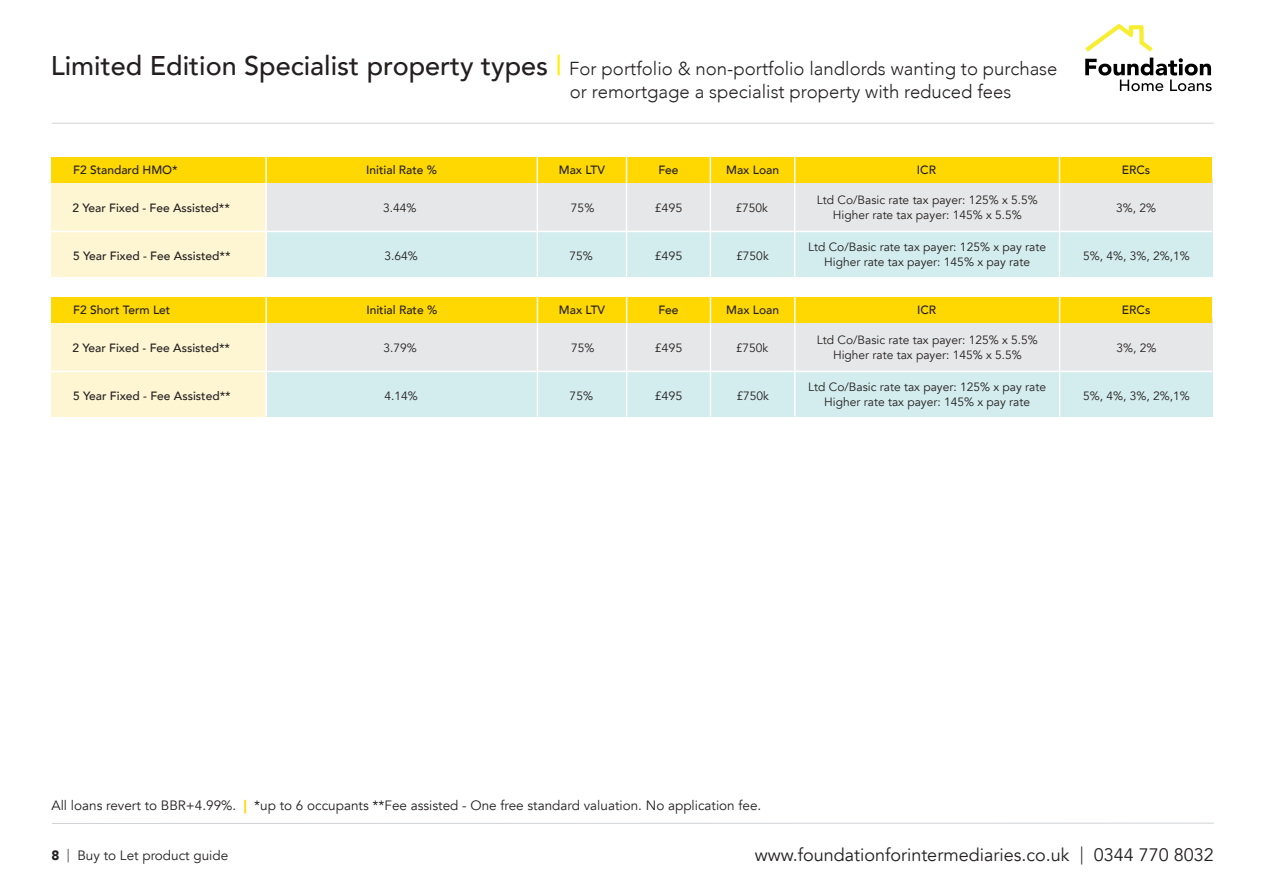
<style>
.page{position:relative;width:1263px;height:893px;background:#fff}
.page>*{position:absolute;margin:0;border:0;box-sizing:border-box;transform-origin:0 0}
.t1{font:300 18.75px/22.5px "Avenir";color:#231f20}
.t2{font:18px "Avenir";color:#231f20}
.t3{font:13.5px "Avenir";color:#231f20}
.t4{font:900 13.5px "Avenir";color:#231f20}
.t5{font:12px/15px "Avenir";color:#231f20;text-align:center}
.t6{font:500 12px "Avenir";color:#231f20}
.t7{font:12px "Avenir";color:#231f20;scale:1.05 1}
.s1{font-weight:500;font-size:27px}
.s2{font-weight:500;font-size:27px;color:#fff101}
.s3{font-weight:900;color:#ffd801}
.s4{font-weight:300}
</style>
<div class="page">
<svg style="left:1085px;top:58px;width:127px;height:33px"></svg>
<svg style="left:1085px;top:24px;width:68px;height:28px"></svg>
<hr style="left:52px;top:123px;width:1162px;height:1px;background:#d1d2d4">
<hr style="left:52px;top:823px;width:1162px;height:1px;background:#d1d2d4">
<div style="left:266px;top:178px;width:946px;height:99px;background:#e6e7e9"></div>
<div style="left:267px;top:231px;width:945px;height:46px;background:#d3eced"></div>
<div style="left:51px;top:183px;width:214px;height:94px;background:#fef6d3"></div>
<div style="left:51px;top:158px;width:1161px;height:25px;background:#ffd801"></div>
<hr style="left:537px;top:155px;width:1px;height:122px;background:#fff">
<hr style="left:626px;top:155px;width:1px;height:122px;background:#fff">
<hr style="left:1059px;top:155px;width:1px;height:122px;background:#fff">
<hr style="left:794px;top:155px;width:1px;height:122px;background:#fff">
<hr style="left:710px;top:155px;width:1px;height:122px;background:#fff">
<hr style="left:265px;top:155px;width:2px;height:122px;background:#fff">
<hr style="left:51px;top:231px;width:1161px;height:1px;background:#fff">
<div style="left:266px;top:318px;width:946px;height:99px;background:#e6e7e9"></div>
<div style="left:267px;top:371px;width:945px;height:46px;background:#d3eced"></div>
<div style="left:51px;top:323px;width:214px;height:94px;background:#fef6d3"></div>
<div style="left:51px;top:298px;width:1161px;height:25px;background:#ffd801"></div>
<hr style="left:537px;top:295px;width:1px;height:122px;background:#fff">
<hr style="left:626px;top:295px;width:1px;height:122px;background:#fff">
<hr style="left:1059px;top:295px;width:1px;height:122px;background:#fff">
<hr style="left:794px;top:295px;width:1px;height:122px;background:#fff">
<hr style="left:710px;top:295px;width:1px;height:122px;background:#fff">
<hr style="left:265px;top:295px;width:2px;height:122px;background:#fff">
<hr style="left:51px;top:371px;width:1161px;height:1px;background:#fff">
<h1 class="t1" style="left:570px;top:58px;width:489px;text-indent:-519px"><span class="s1">Limited Edition Specialist property types</span> <span class="s2">|</span> For portfolio &amp; non-portfolio landlords wanting to purchase or remortgage a specialist property with reduced fees</h1>
<p class="t6" style="left:73px;top:160px;width:106px">F2 Standard HMO*</p>
<p class="t6" style="left:366px;top:160px;width:72px">Initial Rate %</p>
<p class="t6" style="left:559px;top:160px;width:48px">Max LTV</p>
<p class="t6" style="left:658px;top:160px;width:22px">Fee</p>
<p class="t6" style="left:726px;top:160px;width:54px">Max Loan</p>
<p class="t6" style="left:917px;top:160px;width:21px">ICR</p>
<p class="t6" style="left:1122px;top:160px;width:30px">ERCs</p>
<p class="t5" style="left:383px;top:200px;width:35px">3.44%</p>
<p class="t5" style="left:571px;top:200px;width:25px">75%</p>
<p class="t7" style="left:654px;top:200px;width:28px">£495</p>
<p class="t5" style="left:736px;top:200px;width:34px">£750k</p>
<p class="t5" style="left:384px;top:249px;width:35px">3.64%</p>
<p class="t5" style="left:570px;top:249px;width:25px">75%</p>
<p class="t7" style="left:654px;top:249px;width:28px">£495</p>
<p class="t5" style="left:736px;top:249px;width:34px">£750k</p>
<p class="t5" style="left:1083px;top:249px;width:108px">5%, 4%, 3%, 2%,1%</p>
<p class="t5" style="left:817px;top:192px;width:222px">Ltd Co/Basic rate tax payer: 125% x 5.5%<br>Higher rate tax payer: 145% x 5.5%</p>
<p class="t5" style="left:808px;top:239px;width:239px">Ltd Co/Basic rate tax payer: 125% x pay rate<br>Higher rate tax payer: 145% x pay rate</p>
<p class="t6" style="left:72px;top:197px;width:159px">2 Year Fixed - Fee Assisted**</p>
<p class="t6" style="left:73px;top:245px;width:159px">5 Year Fixed - Fee Assisted**</p>
<p class="t5" style="left:1116px;top:200px;width:42px">3%, 2%</p>
<p class="t6" style="left:73px;top:300px;width:99px">F2 Short Term Let</p>
<p class="t6" style="left:366px;top:300px;width:72px">Initial Rate %</p>
<p class="t6" style="left:559px;top:300px;width:48px">Max LTV</p>
<p class="t6" style="left:658px;top:300px;width:22px">Fee</p>
<p class="t6" style="left:726px;top:300px;width:54px">Max Loan</p>
<p class="t6" style="left:917px;top:300px;width:21px">ICR</p>
<p class="t6" style="left:1122px;top:300px;width:30px">ERCs</p>
<p class="t5" style="left:383px;top:340px;width:35px">3.79%</p>
<p class="t5" style="left:571px;top:340px;width:25px">75%</p>
<p class="t7" style="left:654px;top:340px;width:28px">£495</p>
<p class="t5" style="left:736px;top:340px;width:34px">£750k</p>
<p class="t5" style="left:384px;top:389px;width:35px">4.14%</p>
<p class="t5" style="left:570px;top:389px;width:25px">75%</p>
<p class="t7" style="left:654px;top:389px;width:28px">£495</p>
<p class="t5" style="left:736px;top:389px;width:34px">£750k</p>
<p class="t5" style="left:1083px;top:389px;width:108px">5%, 4%, 3%, 2%,1%</p>
<p class="t5" style="left:817px;top:332px;width:222px">Ltd Co/Basic rate tax payer: 125% x 5.5%<br>Higher rate tax payer: 145% x 5.5%</p>
<p class="t5" style="left:808px;top:379px;width:239px">Ltd Co/Basic rate tax payer: 125% x pay rate<br>Higher rate tax payer: 145% x pay rate</p>
<p class="t6" style="left:73px;top:337px;width:159px">2 Year Fixed - Fee Assisted**</p>
<p class="t6" style="left:73px;top:385px;width:159px">5 Year Fixed - Fee Assisted**</p>
<p class="t5" style="left:1116px;top:340px;width:42px">3%, 2%</p>
<p class="t3" style="left:51px;top:797px;width:711px">All loans revert to BBR+4.99%. <span class="s3">|</span> *up to 6 occupants **Fee assisted - One free standard valuation. No application fee.</p>
<p class="t4" style="left:51px;top:844px;width:9px">8</p>
<h2 class="t2" style="left:755px;top:844px;width:461px">www.foundationforintermediaries.co.uk <span class="s4">|</span> 0344 770 8032</h2>
<p class="t3" style="left:67px;top:848px;width:163px"><span class="s4">|</span> Buy to Let product guide</p>
</div>
